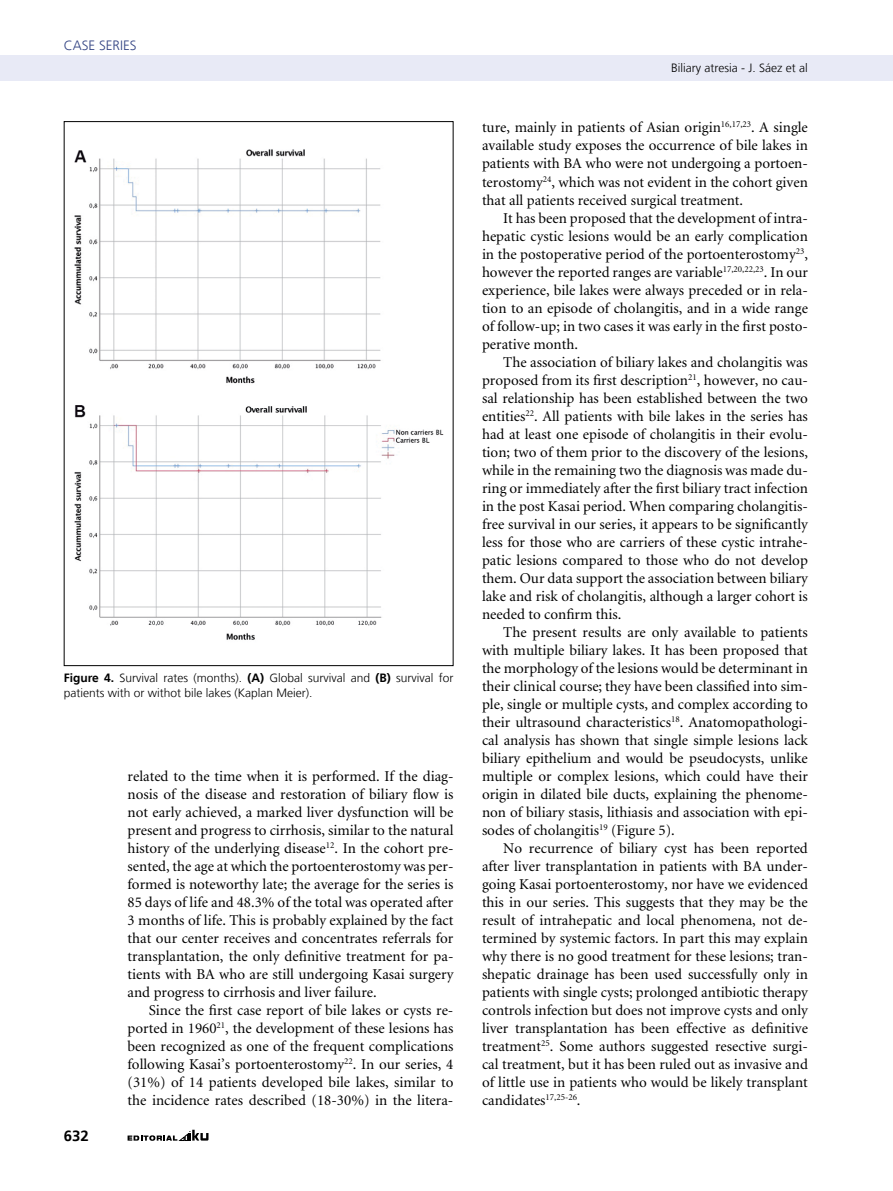
<style>
.page{position:relative;width:893px;height:1191px;background:#fff}
.page>*{position:absolute;margin:0;border:0;box-sizing:border-box;transform-origin:0 0}
.t1{font:15px/18px "Minion";color:#000;text-align:justify}
.t2{font:700 15px "Frutiger LT";color:#000}
.t3{font:300 13.5px "Frutiger LT";color:#314282}
.t4{font:300 12px/15px "Frutiger LT";color:#000}
.s1{font-weight:700}
</style>
<div class="page">
<div style="left:0;top:55px;width:893px;height:26px;background:#e8eaf6"></div>
<svg style="left:128px;top:1129px;width:81px;height:11px"></svg>
<img style="left:74px;top:149px;width:370px;height:491px">
<p class="t3" style="left:64px;top:38px;width:73px">Case Series</p>
<p class="t4" style="left:64px;top:671px;width:391px"><span class="s1">Figure 4.</span> Survival rates (months). <span class="s1">(a)</span> Global survival and <span class="s1">(b)</span> survival for patients with or withot bile lakes (Kaplan Meier).</p>
<p class="t2" style="left:64px;top:1126px;width:27px">632</p>
<p class="t1" style="left:128px;top:768px;width:327px">related to the time when it is performed. If the diag&shy;nosis of the disease and restoration of biliary flow is not early achieved, a marked liver dysfunction will be present and progress to cirrhosis, similar to the natural history of the underlying disease<sup>12</sup>. In the cohort pre&shy;sented, the age at which the portoenterostomy was per&shy;formed is noteworthy late; the average for the series is 85 days of life and 48.3% of the total was operated after 3 months of life. This is probably explained by the fact that our center receives and concentrates referrals for transplantation, the only definitive treatment for pa&shy;tients with BA who are still undergoing Kasai surgery and progress to cirrhosis and liver failure.</p>
<p class="t1" style="left:128px;top:1002px;width:327px;text-indent:21px">Since the first case report of bile lakes or cysts re&shy;ported in 1960<sup>21</sup>, the development of these lesions has been recognized as one of the frequent complications following Kasai’s portoenterostomy<sup>22</sup>. In our series, 4 (31%) of 14 patients developed bile lakes, similar to the incidence rates described (18-30%) in the litera-</p>
<p class="t4" style="left:671px;top:61px;width:138px">Biliary atresia - J. Sáez et al</p>
<p class="t1" style="left:482px;top:119px;width:327px">ture, mainly in patients of Asian origin<sup>16,17,23</sup>. A single available study exposes the occurrence of bile lakes in patients with BA who were not undergoing a portoen&shy;terostomy<sup>24</sup>, which was not evident in the cohort given that all patients received surgical treatment.</p>
<p class="t1" style="left:482px;top:209px;width:327px;text-indent:21px">It has been proposed that the development of intra&shy;hepatic cystic lesions would be an early complication in the postoperative period of the portoenterostomy<sup>23</sup>, however the reported ranges are variable<sup>17,20,22,23</sup>. In our experience, bile lakes were always preceded or in rela&shy;tion to an episode of cholangitis, and in a wide range of follow-up; in two cases it was early in the first posto&shy;perative month.</p>
<p class="t1" style="left:482px;top:353px;width:327px;text-indent:21px">The association of biliary lakes and cholangitis was proposed from its first description<sup>21</sup>, however, no cau&shy;sal relationship has been established between the two entities<sup>22</sup>. All patients with bile lakes in the series has had at least one episode of cholangitis in their evolu&shy;tion; two of them prior to the discovery of the lesions, while in the remaining two the diagnosis was made du&shy;ring or immediately after the first biliary tract infection in the post Kasai period. When comparing cholangitis&shy;free survival in our series, it appears to be significantly less for those who are carriers of these cystic intrahe&shy;patic lesions compared to those who do not develop them. Our data support the association between biliary lake and risk of cholangitis, although a larger cohort is needed to confirm this.</p>
<p class="t1" style="left:482px;top:623px;width:327px;text-indent:21px">The present results are only available to patients with multiple biliary lakes. It has been proposed that the morphology of the lesions would be determinant in their clinical course; they have been classified into sim&shy;ple, single or multiple cysts, and complex according to their ultrasound characteristics<sup>18</sup>. Anatomopathologi&shy;cal analysis has shown that single simple lesions lack biliary epithelium and would be pseudocysts, unlike multiple or complex lesions, which could have their origin in dilated bile ducts, explaining the phenome&shy;non of biliary stasis, lithiasis and association with epi&shy;sodes of cholangitis<sup>19</sup> (Figure 5).</p>
<p class="t1" style="left:482px;top:839px;width:327px;text-indent:21px">No recurrence of biliary cyst has been reported after liver transplantation in patients with BA under&shy;going Kasai portoenterostomy, nor have we evidenced this in our series. This suggests that they may be the result of intrahepatic and local phenomena, not de&shy;termined by systemic factors. In part this may explain why there is no good treatment for these lesions; tran&shy;shepatic drainage has been used successfully only in patients with single cysts; prolonged antibiotic therapy controls infection but does not improve cysts and only liver transplantation has been effective as definitive treatment<sup>25</sup>. Some authors suggested resective surgi&shy;cal treatment, but it has been ruled out as invasive and of little use in patients who would be likely transplant candidates<sup>17,25-26</sup>.</p>
</div>
